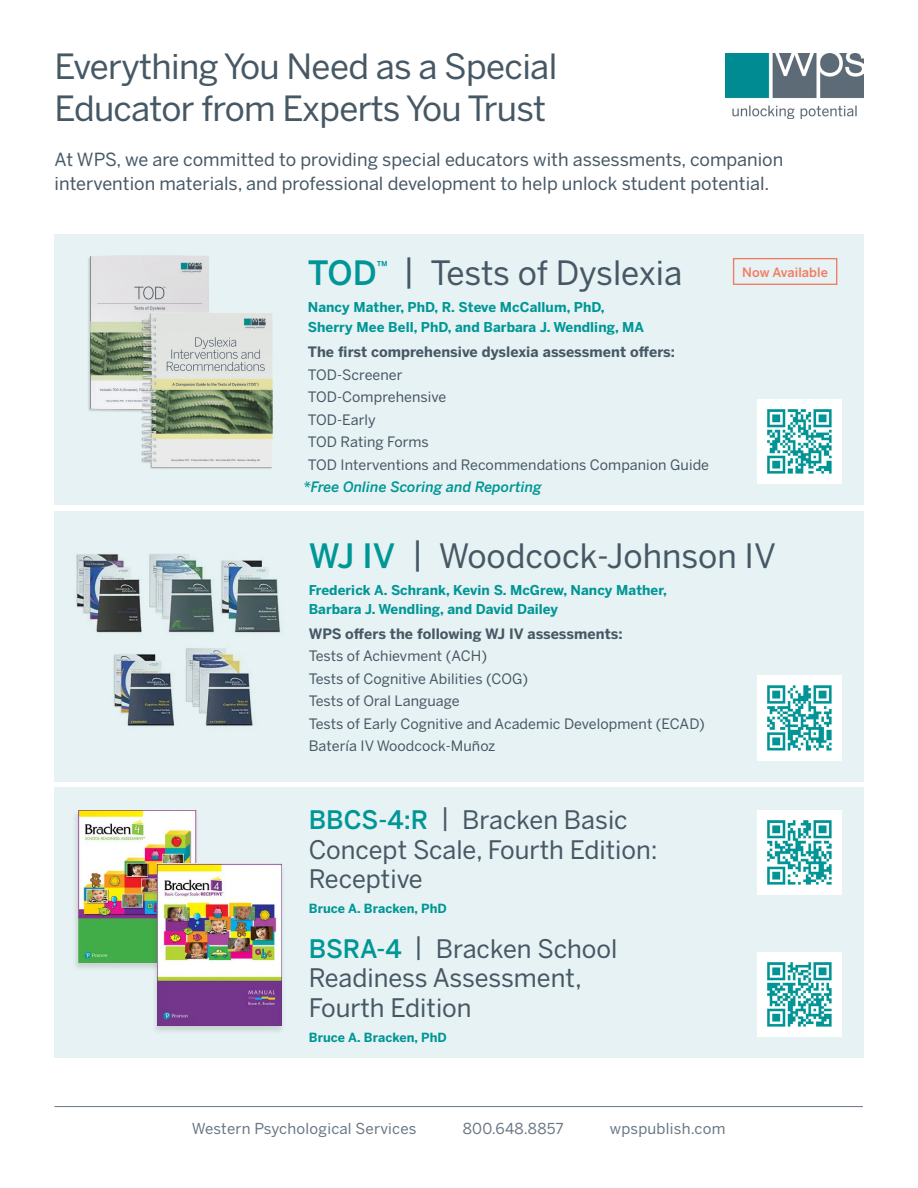
<style>
.page{position:relative;width:918px;height:1188px;background:#fff}
.page>*{position:absolute;margin:0;border:0;box-sizing:border-box;transform-origin:0 0}
.body{font:34.5px/41.8px "Benton Sans";letter-spacing:-.02em;color:#475865}
.body-2{font:33.3px "Benton Sans";color:#475865}
.body-3{font:500 33.3px "Benton Sans";color:#009696}
.body-4{font:25.35px/29.2px "Benton Sans";color:#475865}
.body-5{font:18px/24px "Benton Sans";color:#475865}
.Flyer_Footer_2020_NEW{font:15px "Benton Sans";letter-spacing:.015em;color:#697783}
.t1{font:14.25px/22.5px "Benton Sans";letter-spacing:.005em;color:#475865}
.t2{font:700 14.25px "Benton Sans";letter-spacing:.005em;color:#475865}
.t3{font:italic 500 14.25px "Benton Sans";letter-spacing:.005em;color:#009696}
.t4{font:700 13.5px/19.5px "Benton Sans";letter-spacing:.005em;color:#009696}
.t5{font:500 12.9px "Benton Sans";letter-spacing:.005em;color:#f37a62}
.body-6{font:700 12.6px "Benton Sans";letter-spacing:.005em;color:#009696}
.body-7{font:500 12.15px "Benton Sans";color:#009696}
.s1{font-weight:500;color:#009696}
</style>
<div class="page">
<div style="left:54px;top:234px;width:810px;height:271px;background:#e6f2f3"></div>
<div style="left:54px;top:511px;width:810px;height:270px;background:#e6f2f3"></div>
<div style="left:54px;top:788px;width:810px;height:270px;background:#e6f2f3"></div>
<hr style="left:54px;top:1106px;width:809px;height:1px;background:#697783">
<img style="left:726px;top:54px;width:138px;height:65px">
<img style="left:88px;top:255px;width:121px;height:157px">
<img style="left:76px;top:554px;width:205px;height:172px">
<img style="left:133px;top:273px;width:140px;height:196px">
<div style="left:72px;top:809px;width:128px;height:163px;background:#231f20;opacity:.15"></div>
<img style="left:78px;top:810px;width:118px;height:152px">
<div style="left:151px;top:863px;width:135px;height:172px;background:#231f20;opacity:.15"></div>
<img style="left:158px;top:864px;width:124px;height:162px">
<div style="left:733px;top:258px;width:104px;height:27px;border:1px solid #f37a62"></div>
<img style="left:757px;top:952px;width:84px;height:85px">
<img style="left:757px;top:399px;width:84px;height:84px">
<img style="left:757px;top:676px;width:84px;height:84px">
<img style="left:757px;top:810px;width:84px;height:84px">
<p class="body" style="left:55px;top:45px;width:504px">Everything You Need as a Special<br>Educator from Experts You Trust</p>
<p class="body-5" style="left:55px;top:147px;width:730px">At WPS, we are committed to providing special educators with assessments, companion intervention materials, and professional development to help unlock student potential.</p>
<p class="body-3" style="left:308px;top:253px;width:71px">TOD</p>
<p class="body-7" style="left:377px;top:259px;width:12px">™</p>
<p class="body-2" style="left:403px;top:253px;width:281px">| Tests of Dyslexia</p>
<p class="t4" style="left:308px;top:297px;width:338px">Nancy Mather, PhD, R. Steve McCallum, PhD,<br>Sherry Mee Bell, PhD, and Barbara J. Wendling, MA</p>
<p class="t2" style="left:308px;top:343px;width:369px">The first comprehensive dyslexia assessment offers:</p>
<p class="t1" style="left:308px;top:363px;width:96px">TOD-Screener</p>
<p class="t1" style="left:308px;top:386px;width:140px">TOD-Comprehensive</p>
<p class="t1" style="left:308px;top:408px;width:70px">TOD-Early</p>
<p class="t1" style="left:308px;top:431px;width:123px">TOD Rating Forms</p>
<p class="t1" style="left:308px;top:453px;width:403px">TOD Interventions and Recommendations Companion Guide</p>
<p class="t3" style="left:303px;top:479px;width:240px">*Free Online Scoring and Reporting</p>
<p class="t5" style="left:742px;top:265px;width:87px">Now Available</p>
<p class="body-2" style="left:309px;top:536px;width:469px"><span class="s1">WJ IV</span> | Woodcock-Johnson IV</p>
<p class="t4" style="left:309px;top:580px;width:360px">Frederick A. Schrank, Kevin S. McGrew, Nancy Mather,</p>
<p class="t4" style="left:309px;top:599px;width:251px">Barbara J. Wendling, and David Dailey</p>
<p class="t2" style="left:309px;top:625px;width:316px">WPS offers the following WJ IV assessments:</p>
<p class="t1" style="left:309px;top:645px;width:398px">Tests of Achievment (ACH)<br>Tests of Cognitive Abilities (COG)<br>Tests of Oral Language<br>Tests of Early Cognitive and Academic Development (ECAD)<br>Batería IV Woodcock-Muñoz</p>
<p class="body-4" style="left:309px;top:805px;width:351px"><span class="s1">BBCS-4:R</span> | Bracken Basic<br>Concept Scale, Fourth Edition:<br>Receptive</p>
<p class="body-6" style="left:309px;top:901px;width:140px">Bruce A. Bracken, PhD</p>
<p class="body-4" style="left:309px;top:934px;width:310px"><span class="s1">BSRA-4</span> | Bracken School<br>Readiness Assessment,<br>Fourth Edition</p>
<p class="body-6" style="left:309px;top:1030px;width:140px">Bruce A. Bracken, PhD</p>
<p class="Flyer_Footer_2020_NEW" style="left:192px;top:1120px;width:226px">Western Psychological Services</p>
<p class="Flyer_Footer_2020_NEW" style="left:463px;top:1120px;width:102px">800.648.8857</p>
<p class="Flyer_Footer_2020_NEW" style="left:610px;top:1120px;width:117px">wpspublish.com</p>
</div>
